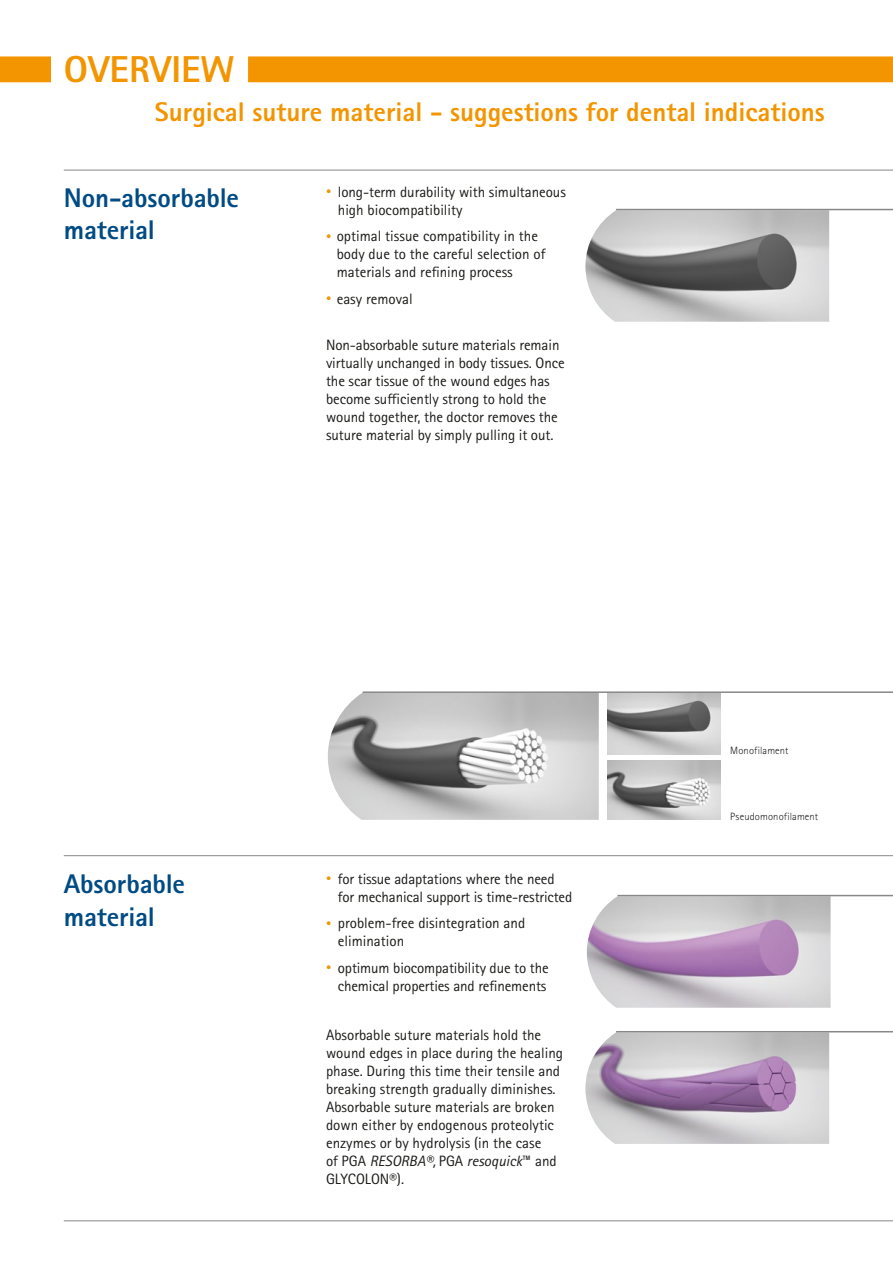
<style>
.page{position:relative;width:893px;height:1263px;background:#fff}
.page>*{position:absolute;margin:0;border:0;box-sizing:border-box;transform-origin:0 0}
.t1{font:800 37.5px "Rotis Sans Serif";color:#f39500}
.t2{font:800 27px "Rotis Sans Serif";color:#f39500}
.t3{font:800 27px/32.4px "Rotis Sans Serif";letter-spacing:-.005em;color:#004b84}
.t4{font:15px/18px "Rotis Sans Serif";color:#1a1a18}
.t5{font:300 10.5px "Rotis Sans Serif";letter-spacing:.015em;color:#1a1a18}
.s1{font-size:10.5px;color:#f39500}
.s2{font-style:italic}
</style>
<div class="page">
<div style="left:248px;top:56px;width:645px;height:26px;background:#f39500"></div>
<hr style="left:64px;top:170px;width:829px;height:1px;background:#87888a">
<div style="left:0;top:56px;width:51px;height:26px;background:#f39500"></div>
<hr style="left:64px;top:855px;width:829px;height:1px;background:#87888a">
<hr style="left:64px;top:1220px;width:829px;height:1px;background:#87888a">
<img style="left:585px;top:210px;width:244px;height:112px">
<hr style="left:616px;top:209px;width:277px;height:1px;background:#87888a">
<img style="left:328px;top:692px;width:271px;height:128px">
<img style="left:607px;top:760px;width:114px;height:60px">
<img style="left:607px;top:693px;width:114px;height:61px">
<hr style="left:363px;top:691px;width:530px;height:2px;background:#87888a">
<img style="left:587px;top:896px;width:244px;height:112px">
<hr style="left:617px;top:895px;width:276px;height:1px;background:#87888a">
<img style="left:585px;top:1032px;width:244px;height:112px">
<hr style="left:616px;top:1031px;width:277px;height:1px;background:#87888a">
<h1 class="t1" style="left:64px;top:46px;width:172px">OVERVIEW</h1>
<h2 class="t2" style="left:155px;top:94px;width:671px">Surgical suture material - suggestions for dental indications</h2>
<h2 class="t3" style="left:64px;top:181px;width:177px">Non-absorbable material</h2>
<p class="t4" style="left:338px;top:183px;width:230px;text-indent:-12px"><span class="s1">•</span> long-term durability with simultaneous high biocompatibility</p>
<p class="t4" style="left:337px;top:227px;width:210px;text-indent:-11px"><span class="s1">•</span> optimal tissue compatibility in the body due to the careful selection of materials and refining process</p>
<p class="t4" style="left:326px;top:290px;width:88px"><span class="s1">•</span> easy removal</p>
<p class="t4" style="left:326px;top:336px;width:240px">Non-absorbable suture materials remain virtually unchanged in body tissues. Once the scar tissue of the wound edges has become sufficiently strong to hold the wound together, the doctor removes the suture material by simply pulling it out.</p>
<h2 class="t3" style="left:64px;top:868px;width:123px">Absorbable material</h2>
<p class="t4" style="left:338px;top:869px;width:236px;text-indent:-12px"><span class="s1">•</span> for tissue adaptations where the need for mechanical support is time-restricted</p>
<p class="t4" style="left:338px;top:914px;width:189px;text-indent:-12px"><span class="s1">•</span> problem-free disintegration and elimination</p>
<p class="t4" style="left:326px;top:958px;width:224px;text-align:right"><span class="s1">•</span> optimum biocompatibility due to the chemical properties and refinements</p>
<p class="t4" style="left:326px;top:1026px;width:239px">Absorbable suture materials hold the wound edges in place during the healing phase. During this time their tensile and breaking strength gradually diminishes.<br>Absorbable suture materials are broken down either by endogenous proteolytic enzymes or by hydrolysis (in the case<br>of PGA <span class="s2">RESORBA®,</span> PGA <span class="s2">resoquick</span>™ and GLYCOLON®).</p>
<p class="t5" style="left:730px;top:745px;width:60px">Monofilament</p>
<p class="t5" style="left:730px;top:810px;width:89px">Pseudomonofilament</p>
</div>
